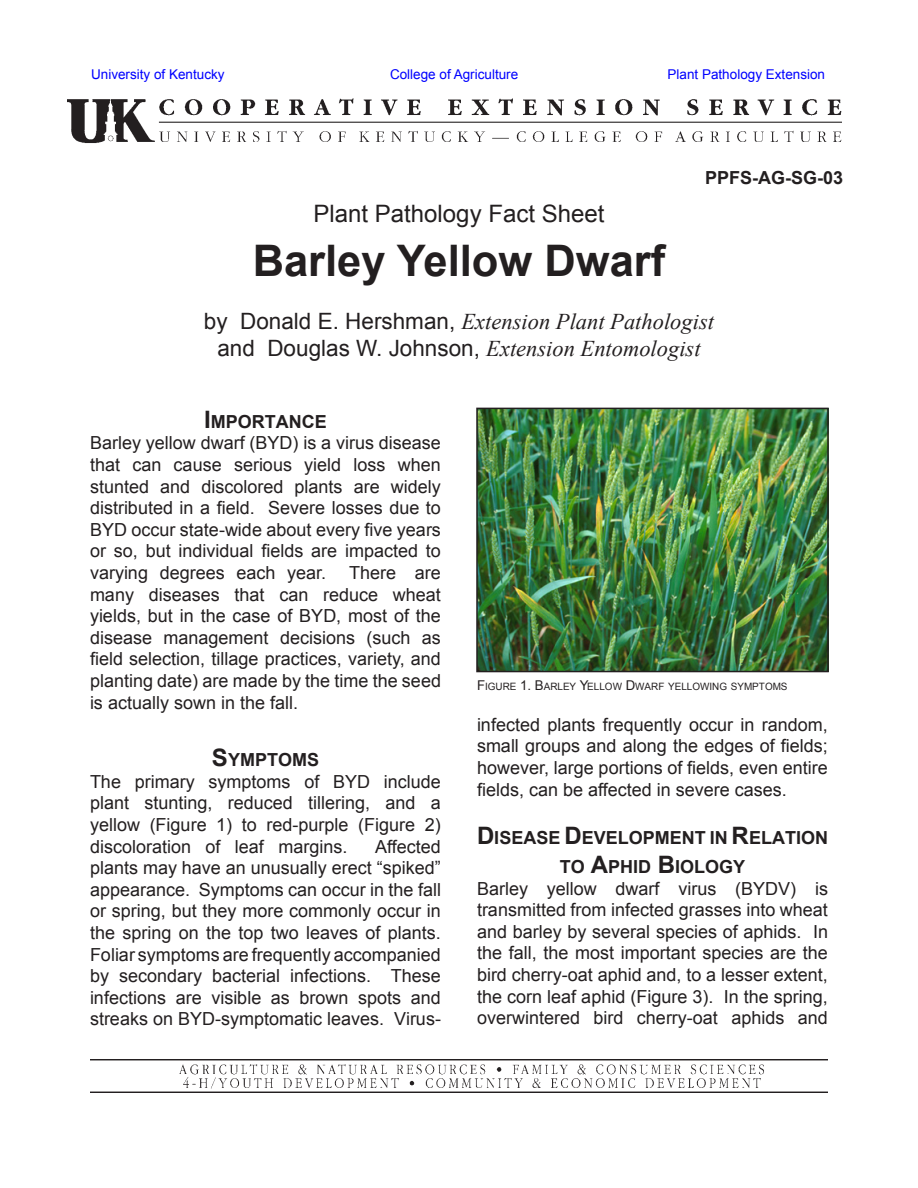
<style>
.page{position:relative;width:918px;height:1188px;background:#fff}
.page>*{position:absolute;margin:0;border:0;box-sizing:border-box;transform-origin:0 0}
.t1{font:700 43.5px "Arial";color:#231f20}
.t2{font:24px "Arial";color:#231f20}
.t3{font:italic 22.5px "Times New Roman";color:#231f20}
.t4{font:18px/21.6px "Arial";color:#231f20;text-align:justify}
.t5{font:700 18px/28.8px "Arial";color:#231f20;text-align:center}
.t6{font:700 18px "Arial";color:#231f20}
.t7{font:13.5px "Arial";color:#00f}
.t8{font:10.2px "Arial";color:#231f20}
.s1{font-family:"Arial";font-style:normal}
.s2{font-size:24px}
.s3{font-size:13.5px}
</style>
<div class="page">
<img style="left:68px;top:98px;width:774px;height:46px">
<img style="left:90px;top:1059px;width:738px;height:33px">
<img style="left:479px;top:411px;width:347px;height:258px">
<div style="left:476px;top:408px;width:353px;height:264px;border:2px solid #231f20"></div>
<p class="t7" style="left:91px;top:65px;width:135px">University of Kentucky</p>
<p class="t7" style="left:390px;top:65px;width:130px">College of Agriculture</p>
<p class="t7" style="left:668px;top:65px;width:159px">Plant Pathology Extension</p>
<p class="t6" style="left:705px;top:166px;width:140px">PPFS-AG-SG-03</p>
<p class="t2" style="left:314px;top:198px;width:292px">Plant Pathology Fact Sheet</p>
<p class="t1" style="left:253px;top:232px;width:414px">Barley Yellow Dwarf</p>
<p class="t3" style="left:204px;top:306px;width:512px"><span class="s1">by Donald E. Hershman,</span> Extension Plant Pathologist</p>
<p class="t3" style="left:217px;top:333px;width:485px"><span class="s1">and Douglas W. Johnson,</span> Extension Entomologist</p>
<p class="t5" style="left:204px;top:408px;width:124px"><span class="s2">I</span>MPORTANCE</p>
<p class="t4" style="left:90px;top:433px;width:352px">Barley yellow dwarf (BYD) is a virus disease that can cause serious yield loss when stunted and discolored plants are widely distributed in a field. Severe losses due to BYD occur state-wide about every five years or so, but individual fields are impacted to varying degrees each year.</p>
<p class="t4" style="left:90px;top:562px;width:353px;text-indent:259px">There are many diseases that can reduce wheat yields, but in the case of BYD, most of the disease management decisions (such as field selection, tillage practices, variety, and planting date) are made by the time the seed is actually sown in the fall.</p>
<p class="t5" style="left:212px;top:746px;width:107px"><span class="s2">S</span>YMPTOMS</p>
<p class="t4" style="left:90px;top:771px;width:352px">The primary symptoms of BYD include plant stunting, reduced tillering, and a yellow (Figure 1) to red-purple (Figure 2) discoloration of leaf margins.</p>
<p class="t4" style="left:90px;top:836px;width:353px;text-indent:285px">Affected plants may have an unusually erect “spiked” appearance. Symptoms can occur in the fall or spring, but they more commonly occur in the spring on the top two leaves of plants.<br>Foliar symptoms are frequently accompanied by secondary bacterial infections. These infections are visible as brown spots and streaks on BYD-symptomatic leaves. Virus-</p>
<p class="t8" style="left:477px;top:680px;width:312px"><span class="s3">F</span>IGURE <span class="s3">1. B</span>ARLEY <span class="s3">Y</span>ELLOW <span class="s3">D</span>WARF YELLOWING SYMPTOMS</p>
<p class="t4" style="left:477px;top:714px;width:352px">infected plants frequently occur in random, small groups and along the edges of fields; however, large portions of fields, even entire fields, can be affected in severe cases.</p>
<p class="t5" style="left:477px;top:824px;width:353px"><span class="s2">D</span>ISEASE <span class="s2">D</span>EVELOPMENT IN <span class="s2">R</span>ELATION<br>TO <span class="s2">A</span>PHID <span class="s2">B</span>IOLOGY</p>
<p class="t4" style="left:477px;top:878px;width:353px">Barley yellow dwarf virus (BYDV) is transmitted from infected grasses into wheat and barley by several species of aphids. In the fall, the most important species are the bird cherry-oat aphid and, to a lesser extent, the corn leaf aphid (Figure 3). In the spring, overwintered bird cherry-oat aphids and</p>
</div>
